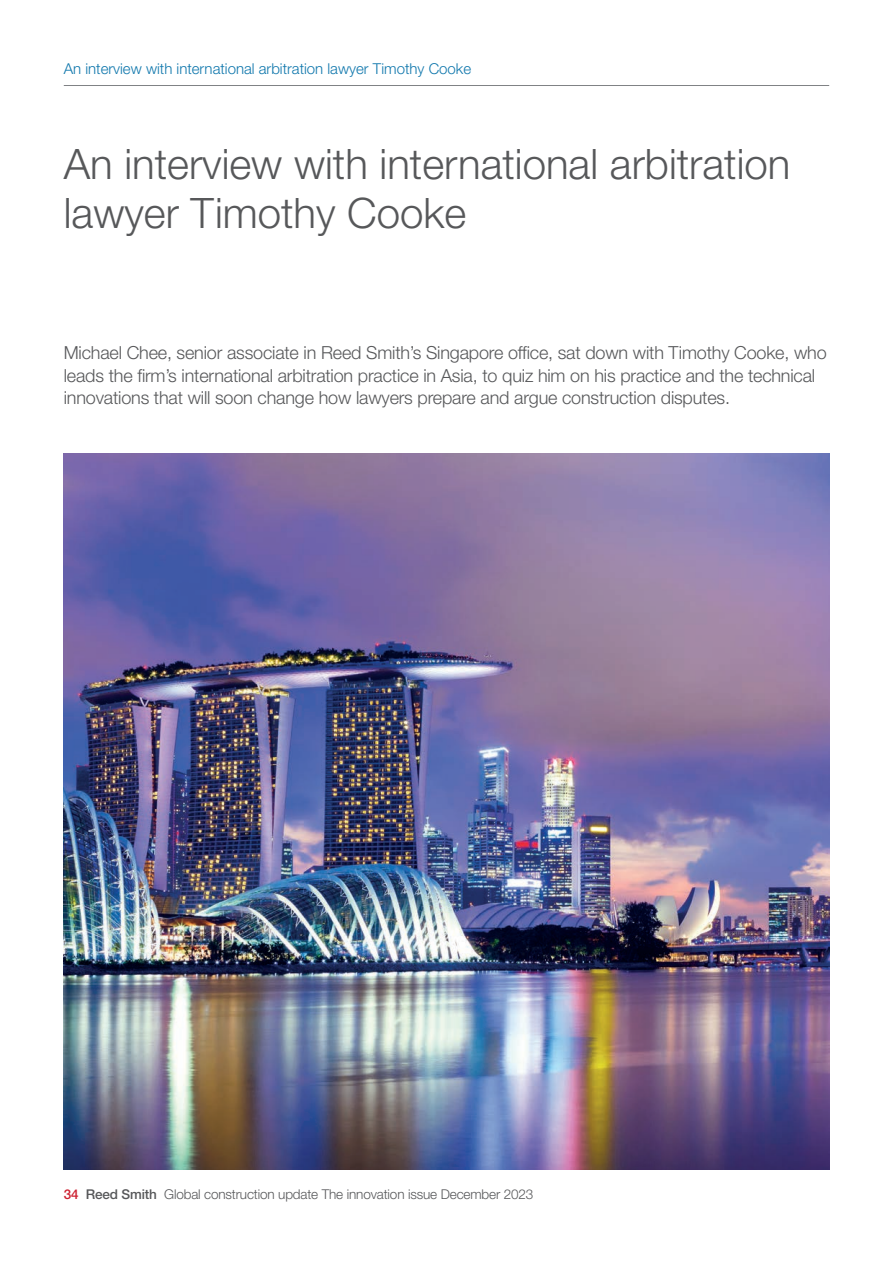
<style>
.page{position:relative;width:893px;height:1263px;background:#fff}
.page>*{position:absolute;margin:0;border:0;box-sizing:border-box;transform-origin:0 0}
.Section_Heading{font:300 42px/49.5px "Helvetica Neue LT Std";color:#57585a}
.INTRO{font:300 18px/22.5px "Helvetica Neue LT Std";letter-spacing:-.01em;color:#57585a}
.Body{font:300 15px "Helvetica Neue LT Std";color:#1178ad}
.t1{font:300 13.5px "Helvetica Neue LT Std";letter-spacing:-.01em;color:#57585a}
.s1{font-weight:500;color:#cd2030}
.s2{font-weight:500}
</style>
<div class="page">
<hr style="left:64px;top:85px;width:765px;height:1px;background:#808285">
<img style="left:64px;top:454px;width:765px;height:715px">
<p class="Body" style="left:64px;top:60px;width:409px">An interview with international arbitration lawyer Timothy Cooke</p>
<p class="Section_Heading" style="left:64px;top:138px;width:728px">An interview with international arbitration lawyer Timothy Cooke</p>
<p class="INTRO" style="left:64px;top:341px;width:764px">Michael Chee, senior associate in Reed Smith’s Singapore office, sat down with Timothy Cooke, who leads the firm’s international arbitration practice in Asia, to quiz him on his practice and the technical innovations that will soon change how lawyers prepare and argue construction disputes.</p>
<p class="t1" style="left:64px;top:1186px;width:471px"><span class="s1">34</span> <span class="s2">Reed Smith</span> Global construction update The innovation issue December 2023</p>
</div>
